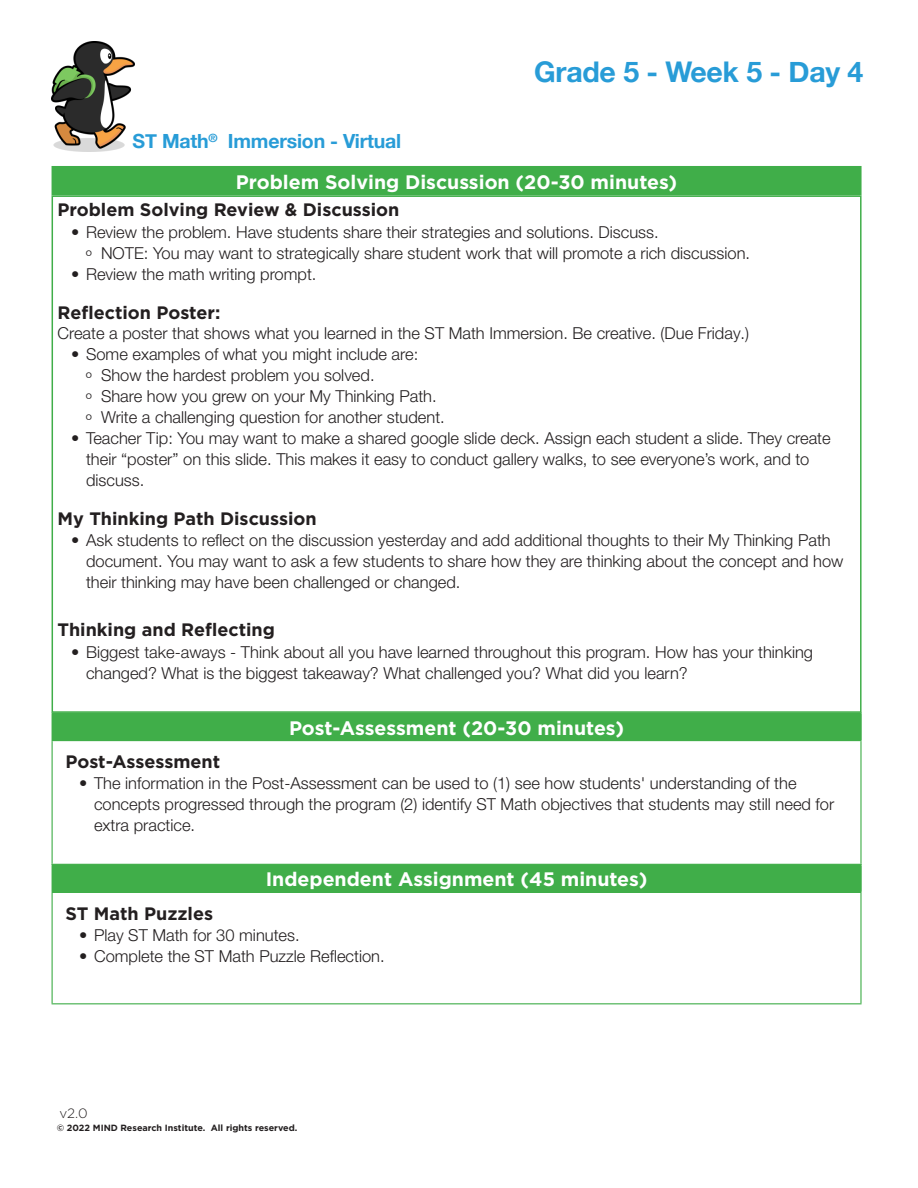
<style>
.page{position:relative;width:918px;height:1188px;background:#fff}
.page>*{position:absolute;margin:0;border:0;box-sizing:border-box;transform-origin:0 0}
.Document_Title{font:700 28.5px "Helvetica Neue";letter-spacing:-.01em;color:#289cd7}
.White_text_on_green{font:700 19.5px "Gotham";color:#fff}
.t1{font:700 19.5px "Helvetica Neue";letter-spacing:-.01em;color:#289cd7}
.Section_Title{font:700 18px "Gotham";color:#231f20}
.Bold_Section_Header{font:700 18px "Gotham";color:#231f20}
.Bullet_Level_1{font:300 16.5px/21px "Helvetica Neue LT Pro";color:#231f20}
.Plain_text{font:300 16.5px "Helvetica Neue LT Pro";color:#231f20}
.t2{font:300 13.5px "Gotham";color:#231f20}
.t3{font:700 9px "Gotham";color:#231f20}
</style>
<div class="page">
<div style="left:52px;top:167px;width:809px;height:28px;background:#40ae49"></div>
<div style="left:52px;top:166px;width:810px;height:29px;border:2px solid #40ae49"></div>
<div style="left:52px;top:865px;width:809px;height:27px;background:#40ae49"></div>
<hr style="left:52px;top:893px;width:1px;height:110px;background:#40ae49">
<hr style="left:860px;top:893px;width:2px;height:110px;background:#40ae49">
<hr style="left:52px;top:1003px;width:810px;height:1px;background:#40ae49">
<hr style="left:52px;top:892px;width:810px;height:1px;background:#40ae49">
<hr style="left:860px;top:865px;width:2px;height:27px;background:#40ae49">
<div style="left:52px;top:713px;width:809px;height:28px;background:#40ae49"></div>
<hr style="left:52px;top:741px;width:1px;height:123px;background:#40ae49">
<hr style="left:860px;top:741px;width:2px;height:123px;background:#40ae49">
<hr style="left:52px;top:864px;width:810px;height:1px;background:#40ae49">
<hr style="left:52px;top:712px;width:810px;height:2px;background:#40ae49">
<hr style="left:52px;top:740px;width:810px;height:1px;background:#40ae49">
<hr style="left:860px;top:714px;width:2px;height:26px;background:#40ae49">
<img style="left:52px;top:41px;width:82px;height:110px">
<p class="t1" style="left:133px;top:126px;width:270px">ST Math<sup>®</sup> Immersion - Virtual</p>
<p class="Document_Title" style="left:534px;top:49px;width:331px">Grade 5 - Week 5 - Day 4</p>
<p class="White_text_on_green" style="left:236px;top:169px;width:443px">Problem Solving Discussion (20-30 minutes)</p>
<p class="Bold_Section_Header" style="left:58px;top:198px;width:343px">Problem Solving Review &amp; Discussion</p>
<p class="Bullet_Level_1" style="left:71px;top:222px;width:589px">• Review the problem. Have students share their strategies and solutions. Discuss.</p>
<p class="Bullet_Level_1" style="left:86px;top:243px;width:666px">º NOTE: You may want to strategically share student work that will promote a rich discussion.</p>
<p class="Bullet_Level_1" style="left:71px;top:264px;width:247px">• Review the math writing prompt.</p>
<p class="Section_Title" style="left:58px;top:301px;width:164px">Reflection Poster:</p>
<p class="Plain_text" style="left:58px;top:323px;width:693px">Create a poster that shows what you learned in the ST Math Immersion. Be creative. (Due Friday.)</p>
<p class="Bullet_Level_1" style="left:71px;top:343px;width:349px">• Some examples of what you might include are:</p>
<p class="Bullet_Level_1" style="left:86px;top:364px;width:290px">º Show the hardest problem you solved.</p>
<p class="Bullet_Level_1" style="left:86px;top:385px;width:352px">º Share how you grew on your My Thinking Path.</p>
<p class="Bullet_Level_1" style="left:86px;top:406px;width:360px">º Write a challenging question for another student.</p>
<p class="Bullet_Level_1" style="left:86px;top:427px;width:746px;text-indent:-15px">• Teacher Tip: You may want to make a shared google slide deck. Assign each student a slide. They create their “poster” on this slide. This makes it easy to conduct gallery walks, to see everyone’s work, and to discuss.</p>
<p class="Section_Title" style="left:58px;top:507px;width:261px">My Thinking Path Discussion</p>
<p class="Bullet_Level_1" style="left:86px;top:529px;width:759px;text-indent:-15px">• Ask students to reflect on the discussion yesterday and add additional thoughts to their My Thinking Path document. You may want to ask a few students to share how they are thinking about the concept and how their thinking may have been challenged or changed.</p>
<p class="Bold_Section_Header" style="left:58px;top:617px;width:219px">Thinking and Reflecting</p>
<p class="Bullet_Level_1" style="left:86px;top:641px;width:729px;text-indent:-15px">• Biggest take-aways - Think about all you have learned throughout this program. How has your thinking changed? What is the biggest takeaway? What challenged you? What did you learn?</p>
<p class="White_text_on_green" style="left:289px;top:715px;width:336px">Post-Assessment (20-30 minutes)</p>
<p class="Section_Title" style="left:66px;top:750px;width:156px">Post-Assessment</p>
<p class="Bullet_Level_1" style="left:94px;top:773px;width:742px;text-indent:-15px">• The information in the Post-Assessment can be used to (1) see how students' understanding of the concepts progressed through the program (2) identify ST Math objectives that students may still need for extra practice.</p>
<p class="White_text_on_green" style="left:266px;top:867px;width:383px">Independent Assignment (45 minutes)</p>
<p class="Section_Title" style="left:66px;top:902px;width:149px">ST Math Puzzles</p>
<p class="Bullet_Level_1" style="left:79px;top:925px;width:222px">• Play ST Math for 30 minutes.</p>
<p class="Bullet_Level_1" style="left:79px;top:946px;width:307px">• Complete the ST Math Puzzle Reflection.</p>
<p class="t2" style="left:59px;top:1104px;width:30px">v2.0</p>
<p class="t3" style="left:57px;top:1122px;width:242px">© 2022 MIND Research Institute. All rights reserved.</p>
</div>
